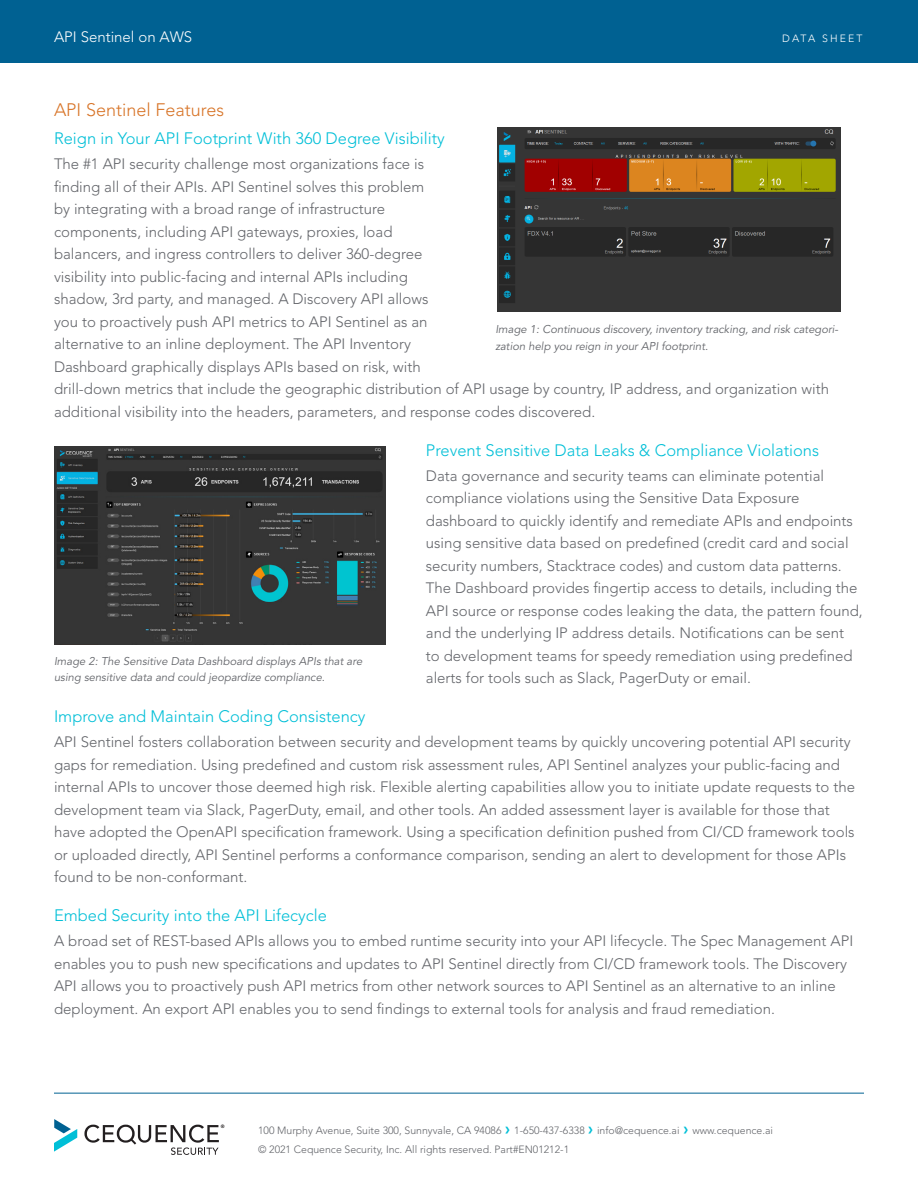
<style>
.page{position:relative;width:918px;height:1188px;background:#fff}
.page>*{position:absolute;margin:0;border:0;box-sizing:border-box;transform-origin:0 0}
.t1{font:300 18px "Avenir LT Std";color:#d87529}
.t2{font:300 16.5px "Avenir LT Std";color:#00bfd7}
.t3{font:300 15px/22.5px "Avenir LT Std";color:#63656a}
.t4{font:300 15px "Avenir LT Std";color:#fff}
.t5{font:italic 11.25px/16.5px "Avenir LT Std";color:#63656a}
.Copyright{font:300 10.5px "Avenir LT Std";color:#63656a}
.t6{font:300 10.5px "Avenir LT Std";letter-spacing:.2em;color:#fff}
.t7{font:800 4.8px "Avenir LT Std";color:#231f20}
</style>
<div class="page">
<div style="left:0;top:0;width:918px;height:63px;background:#006192"></div>
<svg style="left:84px;top:1125px;width:135px;height:30px"></svg>
<svg style="left:54px;top:1119px;width:23px;height:33px"></svg>
<hr style="left:54px;top:1093px;width:810px;height:1px;background:#006192">
<img style="left:497px;top:128px;width:344px;height:183px">
<img style="left:54px;top:446px;width:331px;height:198px">
<h1 class="t4" style="left:54px;top:28px;width:140px">API Sentinel on AWS</h1>
<h1 class="t6" style="left:782px;top:32px;width:82px">DATA SHEET</h1>
<h1 class="t1" style="left:54px;top:99px;width:172px">API Sentinel Features</h1>
<h2 class="t2" style="left:54px;top:129px;width:392px">Reign in Your API Footprint With 360 Degree Visibility</h2>
<p class="t3" style="left:54px;top:153px;width:777px">The #1 API security challenge most organizations face is<br>finding all of their APIs. API Sentinel solves this problem<br>by integrating with a broad range of infrastructure<br>components, including API gateways, proxies, load<br>balancers, and ingress controllers to deliver 360-degree<br>visibility into public-facing and internal APIs including<br>shadow, 3rd party, and managed. A Discovery API allows<br>you to proactively push API metrics to API Sentinel as an<br>alternative to an inline deployment. The API Inventory<br>Dashboard graphically displays APIs based on risk, with<br>drill-down metrics that include the geographic distribution of API usage by country, IP address, and organization with additional visibility into the headers, parameters, and response codes discovered.</p>
<h2 class="t2" style="left:426px;top:440px;width:395px">Prevent Sensitive Data Leaks &amp; Compliance Violations</h2>
<p class="t3" style="left:426px;top:464px;width:438px">Data governance and security teams can eliminate potential compliance violations using the Sensitive Data Exposure dashboard to quickly identify and remediate APIs and endpoints using sensitive data based on predefined (credit card and social security numbers, Stacktrace codes) and custom data patterns.<br>The Dashboard provides fingertip access to details, including the API source or response codes leaking the data, the pattern found, and the underlying IP address details. Notifications can be sent<br>to development teams for speedy remediation using predefined alerts for tools such as Slack, PagerDuty or email.</p>
<h2 class="t2" style="left:54px;top:707px;width:313px">Improve and Maintain Coding Consistency</h2>
<p class="t3" style="left:54px;top:731px;width:803px">API Sentinel fosters collaboration between security and development teams by quickly uncovering potential API security gaps for remediation. Using predefined and custom risk assessment rules, API Sentinel analyzes your public-facing and internal APIs to uncover those deemed high risk. Flexible alerting capabilities allow you to initiate update requests to the development team via Slack, PagerDuty, email, and other tools. An added assessment layer is available for those that have adopted the OpenAPI specification framework. Using a specification definition pushed from CI/CD framework tools or uploaded directly, API Sentinel performs a conformance comparison, sending an alert to development for those APIs found to be non-conformant.</p>
<h2 class="t2" style="left:54px;top:905px;width:274px">Embed Security into the API Lifecycle</h2>
<p class="t3" style="left:54px;top:930px;width:801px">A broad set of REST-based APIs allows you to embed runtime security into your API lifecycle. The Spec Management API enables you to push new specifications and updates to API Sentinel directly from CI/CD framework tools. The Discovery API allows you to proactively push API metrics from other network sources to API Sentinel as an alternative to an inline deployment. An export API enables you to send findings to external tools for analysis and fraud remediation.</p>
<p class="t5" style="left:495px;top:322px;width:344px">Image 1: Continuous discovery, inventory tracking, and risk categori&shy;zation help you reign in your API footprint.</p>
<p class="t5" style="left:54px;top:653px;width:310px">Image 2: The Sensitive Data Dashboard displays APIs that are using sensitive data and could jeopardize compliance.</p>
<p class="t7" style="left:221px;top:1124px;width:5px">®</p>
<p class="Copyright" style="left:258px;top:1124px;width:517px">100 Murphy Avenue, Suite 300, Sunnyvale, CA 94086 1-650-437-6338 info@cequence.ai www.cequence.ai</p>
<p class="Copyright" style="left:258px;top:1144px;width:313px">© 2021 Cequence Security, Inc. All rights reserved. Part#EN01212-1</p>
</div>
